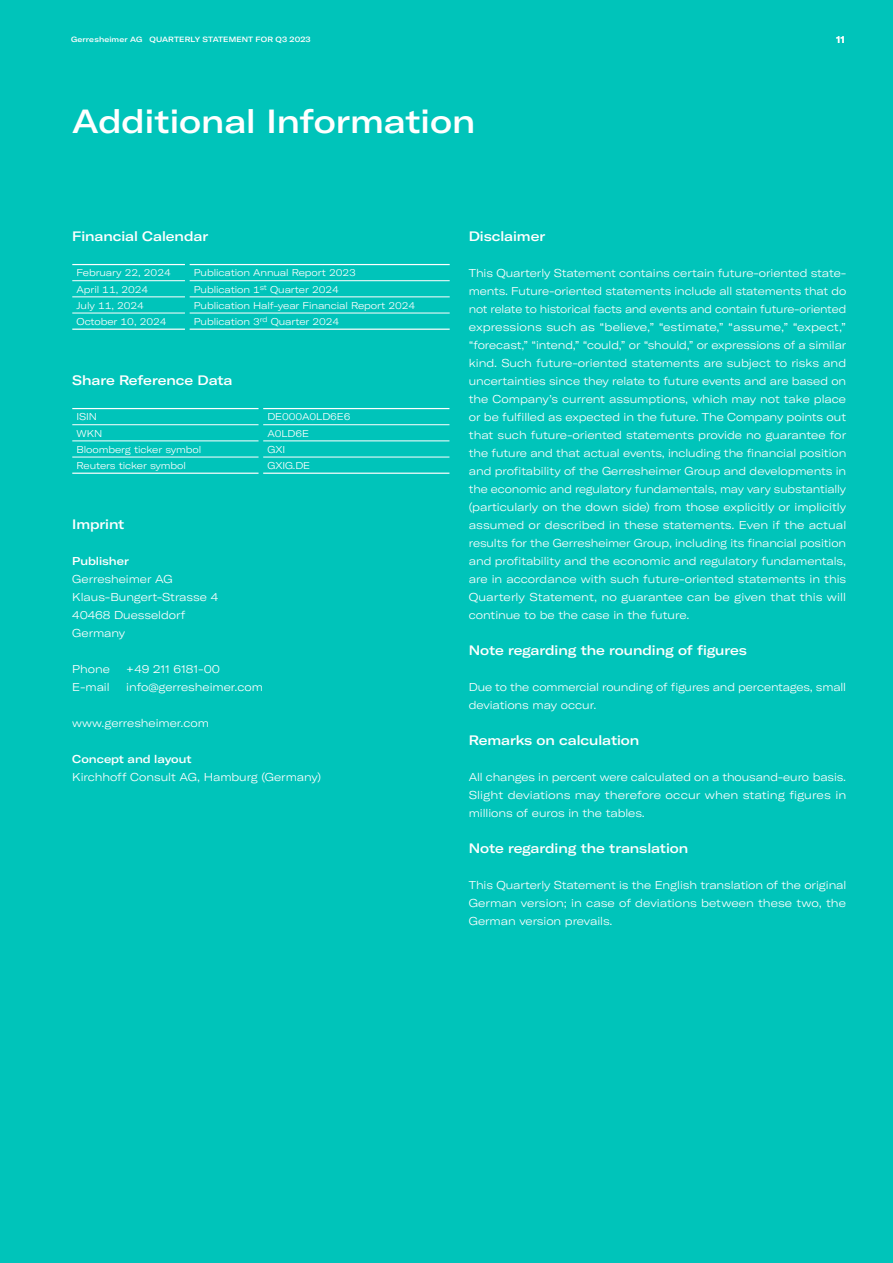
<style>
.page{position:relative;width:893px;height:1263px;background:#00c4ba}
.page>*{position:absolute;margin:0;border:0;box-sizing:border-box;transform-origin:0 0}
.t1{font:500 expanded 33px "GT America";color:#fff}
.t2{font:500 expanded 13.5px "GT America";letter-spacing:-.005em;color:#fff}
.t3{font:300 expanded 11.25px/18px "GT America";letter-spacing:-.005em;color:#fff;text-align:justify}
.t4{font:500 expanded 11.25px "GT America";letter-spacing:-.005em;color:#fff}
.t5{font:300 expanded 9.75px "GT America";letter-spacing:-.01em;color:#fff}
.t6{font:500 expanded 9.75px "GT America";color:#fff}
.t7{font:500 expanded 7.5px "GT America";letter-spacing:.01em;color:#fff}
</style>
<div class="page">
<hr style="left:72px;top:264px;width:113px;height:1px;background:#fff">
<hr style="left:72px;top:329px;width:113px;height:1px;background:#fff">
<hr style="left:190px;top:329px;width:260px;height:1px;background:#fff">
<hr style="left:72px;top:280px;width:113px;height:1px;background:#fff">
<hr style="left:72px;top:297px;width:113px;height:1px;background:#fff">
<hr style="left:72px;top:313px;width:113px;height:1px;background:#fff">
<hr style="left:190px;top:264px;width:260px;height:1px;background:#fff">
<hr style="left:190px;top:280px;width:260px;height:1px;background:#fff">
<hr style="left:190px;top:297px;width:260px;height:1px;background:#fff">
<hr style="left:190px;top:313px;width:260px;height:1px;background:#fff">
<hr style="left:72px;top:408px;width:187px;height:1px;background:#fff">
<hr style="left:72px;top:473px;width:187px;height:1px;background:#fff">
<hr style="left:263px;top:473px;width:186px;height:1px;background:#fff">
<hr style="left:72px;top:424px;width:187px;height:1px;background:#fff">
<hr style="left:72px;top:441px;width:187px;height:1px;background:#fff">
<hr style="left:72px;top:457px;width:187px;height:1px;background:#fff">
<hr style="left:263px;top:408px;width:186px;height:1px;background:#fff">
<hr style="left:263px;top:424px;width:186px;height:1px;background:#fff">
<hr style="left:263px;top:441px;width:186px;height:1px;background:#fff">
<hr style="left:263px;top:457px;width:186px;height:1px;background:#fff">
<p class="t7" style="left:71px;top:35px;width:241px">Gerresheimer AG QUARTERLY STATEMENT FOR Q3 2023</p>
<h1 class="t1" style="left:72px;top:101px;width:404px">Additional Information</h1>
<p class="t6" style="left:836px;top:33px;width:10px">11</p>
<p class="t2" style="left:72px;top:228px;width:137px">Financial Calendar</p>
<p class="t5" style="left:77px;top:267px;width:96px">February 22, 2024</p>
<p class="t5" style="left:194px;top:267px;width:164px">Publication Annual Report 2023</p>
<p class="t5" style="left:77px;top:283px;width:73px">April 11, 2024</p>
<p class="t5" style="left:194px;top:283px;width:147px">Publication 1<sup>st</sup> Quarter 2024</p>
<p class="t5" style="left:77px;top:300px;width:69px">July 11, 2024</p>
<p class="t5" style="left:194px;top:300px;width:223px">Publication Half-year Financial Report 2024</p>
<p class="t5" style="left:77px;top:316px;width:92px">October 10, 2024</p>
<p class="t5" style="left:194px;top:316px;width:147px">Publication 3<sup>rd</sup> Quarter 2024</p>
<p class="t2" style="left:72px;top:372px;width:162px">Share Reference Data</p>
<p class="t5" style="left:77px;top:411px;width:22px">ISIN</p>
<p class="t5" style="left:267px;top:411px;width:85px">DE000A0LD6E6</p>
<p class="t5" style="left:77px;top:427px;width:27px">WKN</p>
<p class="t5" style="left:267px;top:427px;width:43px">A0LD6E</p>
<p class="t5" style="left:77px;top:444px;width:126px">Bloomberg ticker symbol</p>
<p class="t5" style="left:267px;top:444px;width:19px">GXI</p>
<p class="t5" style="left:77px;top:460px;width:111px">Reuters ticker symbol</p>
<p class="t5" style="left:267px;top:460px;width:44px">GXIG.DE</p>
<p class="t2" style="left:72px;top:516px;width:54px">Imprint</p>
<p class="t4" style="left:72px;top:554px;width:58px">Publisher</p>
<p class="t3" style="left:72px;top:570px;width:147px;text-align:left">Gerresheimer AG<br>Klaus-Bungert-Strasse 4<br>40468 Duesseldorf<br>Germany</p>
<p class="t3" style="left:72px;top:660px;width:39px">Phone</p>
<p class="t3" style="left:126px;top:660px;width:95px">+49 211 6181-00</p>
<p class="t3" style="left:72px;top:678px;width:39px">E-mail</p>
<p class="t3" style="left:126px;top:678px;width:138px">info@gerresheimer.com</p>
<p class="t3" style="left:72px;top:714px;width:138px">www.gerresheimer.com</p>
<p class="t4" style="left:72px;top:752px;width:121px">Concept and layout</p>
<p class="t3" style="left:72px;top:768px;width:250px">Kirchhoff Consult AG, Hamburg (Germany)</p>
<p class="t2" style="left:469px;top:228px;width:78px">Disclaimer</p>
<p class="t3" style="left:469px;top:264px;width:379px">This Quarterly Statement contains certain future-oriented state&shy;ments. Future-oriented statements include all statements that do not relate to historical facts and events and contain future-oriented expressions such as “believe,” “estimate,” “assume,” “expect,” “forecast,” “intend,” “could,” or “should,” or expressions of a similar kind. Such future-oriented statements are subject to risks and uncertainties since they relate to future events and are based on the Company’s current assumptions, which may not take place or be fulfilled as expected in the future. The Company points out that such future-oriented statements provide no guarantee for the future and that actual events, including the financial position and profitability of the Gerresheimer Group and developments in the economic and regulatory fundamentals, may vary substantially (particularly on the down side) from those explicitly or implicitly assumed or described in these statements. Even if the actual results for the Gerresheimer Group, including its financial position and profitability and the economic and regulatory fundamentals, are in accordance with such future-oriented statements in this Quarterly Statement, no guarantee can be given that this will continue to be the case in the future.</p>
<p class="t2" style="left:469px;top:642px;width:280px">Note regarding the rounding of figures</p>
<p class="t3" style="left:469px;top:678px;width:379px">Due to the commercial rounding of figures and percentages, small deviations may occur.</p>
<p class="t2" style="left:469px;top:732px;width:172px">Remarks on calculation</p>
<p class="t3" style="left:469px;top:768px;width:379px">All changes in percent were calculated on a thousand-euro basis.<br>Slight deviations may therefore occur when stating figures in millions of euros in the tables.</p>
<p class="t2" style="left:469px;top:840px;width:221px">Note regarding the translation</p>
<p class="t3" style="left:469px;top:876px;width:379px">This Quarterly Statement is the English translation of the original German version; in case of deviations between these two, the German version prevails.</p>
</div>
